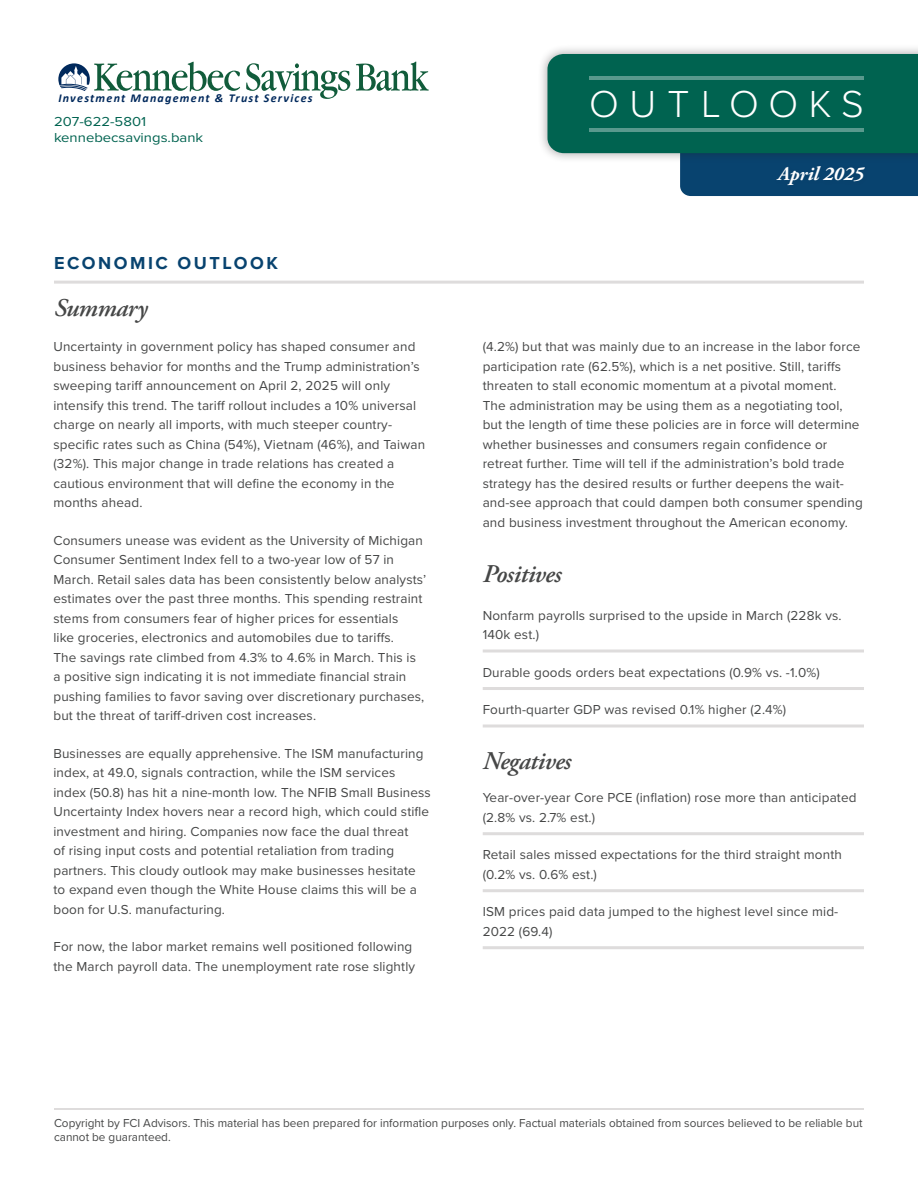
<style>
.page{position:relative;width:918px;height:1188px;background:#fff}
.page>*{position:absolute;margin:0;border:0;box-sizing:border-box;transform-origin:0 0}
.t1{font:300 39px "Proxima Nova";letter-spacing:.265em;color:#fff}
.t2{font:italic 600 25.5px "Adobe Garamond Pro";letter-spacing:-.02em;color:#464747}
.t3{font:italic 700 19.5px "Adobe Garamond Pro";color:#fff}
.t4{font:700 18px "Proxima Nova";letter-spacing:.14em;color:#08436f}
.t5{font:13.5px/19.5px "Proxima Nova";letter-spacing:.01em;color:#464747}
.t6{font:13.5px/16.2px "Proxima Nova";color:#006350;scale:1.1 1}
.t7{font:12px/14.4px "Proxima Nova";color:#464747}
.t8{font:italic 700 12px "Calibri";letter-spacing:.105em;color:#00295c}
</style>
<div class="page">
<div style="left:538px;top:44px;width:380px;height:119px;background:#231f20;opacity:.38"></div>
<svg style="left:547px;top:54px;width:371px;height:142px;background:#207069"></svg>
<hr style="left:590px;top:76px;width:274px;height:4px;background:#59998d">
<hr style="left:590px;top:128px;width:274px;height:4px;background:#59998d">
<div style="left:772px;top:162px;width:97px;height:30px;background:#08426e"></div>
<hr style="left:54px;top:1108px;width:810px;height:2px;background:#dedcdc">
<svg style="left:58px;top:62px;width:182px;height:30px"></svg>
<svg style="left:246px;top:63px;width:104px;height:36px"></svg>
<svg style="left:356px;top:62px;width:73px;height:29px"></svg>
<hr style="left:54px;top:281px;width:810px;height:3px;background:#dedcdc">
<hr style="left:483px;top:946px;width:381px;height:3px;background:#dedcdc">
<hr style="left:483px;top:889px;width:381px;height:3px;background:#dedcdc">
<hr style="left:483px;top:832px;width:381px;height:3px;background:#dedcdc">
<hr style="left:483px;top:725px;width:381px;height:3px;background:#dedcdc">
<hr style="left:483px;top:687px;width:381px;height:3px;background:#dedcdc">
<hr style="left:483px;top:650px;width:381px;height:3px;background:#dedcdc">
<p class="t8" style="left:58px;top:90px;width:256px">Investment Management &amp; Trust Services</p>
<p class="t6" style="left:54px;top:113px;width:137px">207-622-5801 kennebecsavings.bank</p>
<p class="t4" style="left:54px;top:249px;width:225px">ECONOMIC OUTLOOK</p>
<h2 class="t2" style="left:54px;top:293px;width:95px">Summary</h2>
<p class="t5" style="left:53px;top:336px;width:373px">Uncertainty in government policy has shaped consumer and business behavior for months and the Trump administration’s sweeping tarif announcement on April 2, 2025 will only intensify this trend. The tarif rollout includes a 10% universal charge on nearly all imports, with much steeper country&shy;specifc rates such as China (54%), Vietnam (46%), and Taiwan (32%). This major change in trade relations has created a cautious environment that will defne the economy in the months ahead.</p>
<p class="t5" style="left:53px;top:530px;width:374px">Consumers unease was evident as the University of Michigan Consumer Sentiment Index fell to a two-year low of 57 in March. Retail sales data has been consistently below analysts’ estimates over the past three months. This spending restraint stems from consumers fear of higher prices for essentials<br>like groceries, electronics and automobiles due to tarifs.<br>The savings rate climbed from 4.3% to 4.6% in March. This is a positive sign indicating it is not immediate fnancial strain pushing families to favor saving over discretionary purchases, but the threat of tarif-driven cost increases.</p>
<p class="t5" style="left:53px;top:743px;width:379px">Businesses are equally apprehensive. The ISM manufacturing index, at 49.0, signals contraction, while the ISM services index (50.8) has hit a nine-month low. The NFIB Small Business Uncertainty Index hovers near a record high, which could stife investment and hiring. Companies now face the dual threat<br>of rising input costs and potential retaliation from trading partners. This cloudy outlook may make businesses hesitate to expand even though the White House claims this will be a boon for U.S. manufacturing.</p>
<p class="t5" style="left:53px;top:936px;width:363px">For now, the labor market remains well positioned following the March payroll data. The unemployment rate rose slightly</p>
<h1 class="t1" style="left:589px;top:75px;width:276px">OUTLOOKS</h1>
<h3 class="t3" style="left:778px;top:162px;width:87px">April 2025</h3>
<p class="t5" style="left:483px;top:336px;width:382px">(4.2%) but that was mainly due to an increase in the labor force participation rate (62.5%), which is a net positive. Still, tarifs threaten to stall economic momentum at a pivotal moment.<br>The administration may be using them as a negotiating tool, but the length of time these policies are in force will determine whether businesses and consumers regain confdence or retreat further. Time will tell if the administration’s bold trade strategy has the desired results or further deepens the wait&shy;and-see approach that could dampen both consumer spending and business investment throughout the American economy.</p>
<h2 class="t2" style="left:483px;top:559px;width:80px">Positives</h2>
<p class="t5" style="left:483px;top:605px;width:360px">Nonfarm payrolls surprised to the upside in March (228k vs.<br>140k est.)</p>
<p class="t5" style="left:483px;top:662px;width:339px">Durable goods orders beat expectations (0.9% vs. -1.0%)</p>
<p class="t5" style="left:483px;top:699px;width:305px">Fourth-quarter GDP was revised 0.1% higher (2.4%)</p>
<p class="t2" style="left:483px;top:746px;width:90px">Negatives</p>
<p class="t5" style="left:483px;top:787px;width:375px">Year-over-year Core PCE (infation) rose more than anticipated (2.8% vs. 2.7% est.)</p>
<p class="t5" style="left:483px;top:844px;width:361px">Retail sales missed expectations for the third straight month (0.2% vs. 0.6% est.)</p>
<p class="t5" style="left:483px;top:901px;width:357px">ISM prices paid data jumped to the highest level since mid-<br>2022 (69.4)</p>
<p class="t7" style="left:54px;top:1115px;width:810px">Copyright by FCI Advisors. This material has been prepared for information purposes only. Factual materials obtained from sources believed to be reliable but cannot be guaranteed.</p>
</div>
